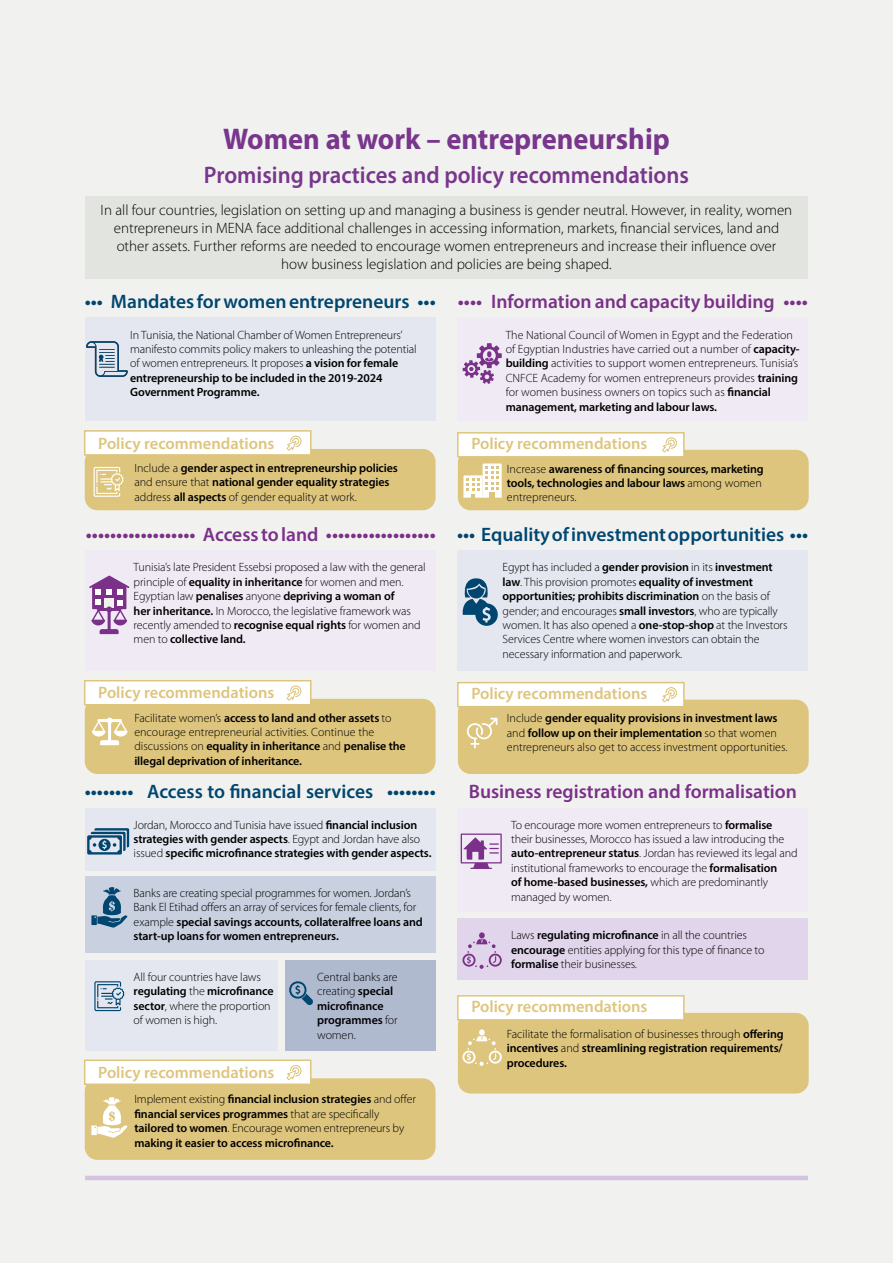
<style>
.page{position:relative;width:893px;height:1263px;background:#f1f2f0}
.page>*{position:absolute;margin:0;border:0;box-sizing:border-box;transform-origin:0 0}
.t1{font:700 30px "Myriad Pro";color:#78368c;scale:.95 1}
.t2{font:600 24px "Myriad Pro";color:#78368c;scale:.95 1}
.t3{font:600 19.5px "Myriad Pro";color:#7b3089}
.t4{font:600 19.5px "Myriad Pro";color:#004670}
.t5{font:600 16.5px "Myriad Pro";color:#dec57d}
.t6{font:300 15px/18px "Myriad Pro";color:#000;text-align:center}
.t7{font:300 12px/14.4px "Myriad Pro";letter-spacing:-.01em;color:#000}
.t8{font:600 12px/14.4px "Myriad Pro";letter-spacing:-.01em;color:#000}
.s1{font-weight:600}
.s2{font-weight:300}
</style>
<div class="page">
<div style="left:85px;top:197px;width:723px;height:82px;background:#e2e4e0"></div>
<div style="left:458px;top:318px;width:350px;height:103px;background:#f0eaf5"></div>
<div style="left:458px;top:808px;width:350px;height:103px;background:#f0eaf5"></div>
<div style="left:458px;top:918px;width:350px;height:62px;background:#e1d5eb"></div>
<div style="left:86px;top:551px;width:350px;height:120px;background:#f0eaf5"></div>
<div style="left:85px;top:318px;width:351px;height:103px;background:#e4e7ef"></div>
<div style="left:85px;top:808px;width:351px;height:62px;background:#e4e7ef"></div>
<div style="left:85px;top:876px;width:351px;height:77px;background:#c9d0df"></div>
<div style="left:85px;top:960px;width:192px;height:90px;background:#e4e7ef"></div>
<div style="left:285px;top:960px;width:151px;height:90px;background:#b0bacf"></div>
<div style="left:457px;top:551px;width:351px;height:120px;background:#e4e7ef"></div>
<div style="left:458px;top:450px;width:351px;height:60px;background:#dec57d;border-radius:13px"></div>
<div style="left:458px;top:700px;width:351px;height:74px;background:#dec57d;border-radius:13px"></div>
<div style="left:458px;top:1013px;width:351px;height:80px;background:#dec57d;border-radius:13px"></div>
<div style="left:85px;top:449px;width:351px;height:61px;background:#dec57d;border-radius:13px"></div>
<div style="left:85px;top:699px;width:351px;height:75px;background:#dec57d;border-radius:13px"></div>
<div style="left:85px;top:1078px;width:351px;height:82px;background:#dec57d;border-radius:13px"></div>
<div style="left:84px;top:430px;width:227px;height:26px;background:#fff;border:2px solid #dec57d"></div>
<div style="left:84px;top:680px;width:227px;height:25px;background:#fff;border:2px solid #dec57d"></div>
<div style="left:84px;top:1059px;width:227px;height:26px;background:#fff;border:2px solid #dec57d"></div>
<div style="left:457px;top:432px;width:228px;height:26px;background:#fff;border:2px solid #dec57d"></div>
<div style="left:457px;top:682px;width:228px;height:25px;background:#fff;border:2px solid #dec57d"></div>
<div style="left:457px;top:995px;width:228px;height:25px;background:#fff;border:2px solid #dec57d"></div>
<svg style="left:662px;top:437px;width:15px;height:16px"></svg>
<svg style="left:662px;top:687px;width:15px;height:16px"></svg>
<svg style="left:286px;top:436px;width:15px;height:15px"></svg>
<svg style="left:286px;top:686px;width:15px;height:15px"></svg>
<svg style="left:286px;top:1065px;width:15px;height:15px"></svg>
<svg style="left:462px;top:578px;width:36px;height:48px"></svg>
<svg style="left:91px;top:887px;width:36px;height:40px"></svg>
<svg style="left:91px;top:1097px;width:36px;height:40px"></svg>
<svg style="left:94px;top:981px;width:30px;height:30px"></svg>
<svg style="left:463px;top:343px;width:39px;height:41px"></svg>
<svg style="left:463px;top:463px;width:39px;height:35px"></svg>
<svg style="left:87px;top:828px;width:42px;height:26px"></svg>
<svg style="left:461px;top:833px;width:41px;height:36px"></svg>
<svg style="left:289px;top:981px;width:24px;height:24px"></svg>
<svg style="left:462px;top:932px;width:40px;height:37px"></svg>
<svg style="left:462px;top:1029px;width:40px;height:37px"></svg>
<svg style="left:94px;top:467px;width:29px;height:30px"></svg>
<svg style="left:86px;top:341px;width:42px;height:36px"></svg>
<svg style="left:467px;top:718px;width:30px;height:30px"></svg>
<svg style="left:92px;top:718px;width:36px;height:27px"></svg>
<svg style="left:89px;top:575px;width:40px;height:59px"></svg>
<hr style="left:85px;top:1176px;width:723px;height:4px;background:#d3c2e0">
<h1 class="t1" style="left:223px;top:119px;width:472px">Women at work – entrepreneurship</h1>
<h2 class="t2" style="left:204px;top:160px;width:512px">Promising practices and policy recommendations</h2>
<p class="t6" style="left:101px;top:201px;width:693px">In all four countries, legislation on setting up and managing a business is gender neutral. However, in reality, women entrepreneurs in MENA face additional challenges in accessing information, markets, financial services, land and other assets. Further reforms are needed to encourage women entrepreneurs and increase their influence over<br>how business legislation and policies are being shaped.</p>
<h3 class="t4" style="left:85px;top:289px;width:353px">••• Mandates for women entrepreneurs •••</h3>
<h3 class="t3" style="left:458px;top:289px;width:352px">•••• Information and capacity building ••••</h3>
<p class="t7" style="left:130px;top:327px;width:288px">In Tunisia, the National Chamber of Women Entrepreneurs’ manifesto commits policy makers to unleashing the potential of women entrepreneurs. It proposes <span class="s1">a vision for female entrepreneurship to be included in the 2019-2024<br>Government Programme.</span></p>
<p class="t7" style="left:506px;top:327px;width:295px">The National Council of Women in Egypt and the Federation of Egyptian Industries have carried out a number of <span class="s1">capacity&shy;building</span> activities to support women entrepreneurs. Tunisia’s CNFCE Academy for women entrepreneurs provides <span class="s1">training </span>for women business owners on topics such as <span class="s1">financial management, marketing and labour laws.</span></p>
<h3 class="t5" style="left:98px;top:432px;width:178px">Policy recommendations</h3>
<h3 class="t5" style="left:471px;top:433px;width:178px">Policy recommendations</h3>
<p class="t8" style="left:134px;top:460px;width:265px"><span class="s2">Include a</span> gender aspect in entrepreneurship policies <span class="s2">and ensure that</span> national gender equality strategies <span class="s2">address</span> all aspects <span class="s2">of gender equality at work.</span></p>
<p class="t8" style="left:507px;top:461px;width:258px"><span class="s2">Increase</span> awareness of financing sources, marketing tools, technologies and labour laws <span class="s2">among women entrepreneurs.</span></p>
<h3 class="t3" style="left:86px;top:522px;width:351px">•••••••••••••••••• Access to land ••••••••••••••••••</h3>
<h3 class="t4" style="left:457px;top:522px;width:353px">••• Equality of investment opportunities •••</h3>
<p class="t7" style="left:134px;top:560px;width:293px">Tunisia’s late President Essebsi proposed a law with the general principle of <span class="s1">equality in inheritance</span> for women and men.<br>Egyptian law <span class="s1">penalises</span> anyone <span class="s1">depriving a woman of<br>her inheritance.</span> In Morocco, the legislative framework was recently amended to <span class="s1">recognise equal rights</span> for women and men to <span class="s1">collective land.</span></p>
<p class="t7" style="left:503px;top:560px;width:286px">Egypt has included a <span class="s1">gender provision</span> in its <span class="s1">investment law</span>. This provision promotes <span class="s1">equality of investment opportunities; prohibits discrimination</span> on the basis of gender; and encourages <span class="s1">small investors</span>, who are typically women. It has also opened a <span class="s1">one-stop-shop</span> at the Investors Services Centre where women investors can obtain the necessary information and paperwork.</p>
<h3 class="t5" style="left:98px;top:682px;width:178px">Policy recommendations</h3>
<h3 class="t5" style="left:471px;top:683px;width:178px">Policy recommendations</h3>
<p class="t8" style="left:134px;top:710px;width:273px"><span class="s2">Facilitate women’s</span> access to land and other assets <span class="s2">to encourage entrepreneurial activities. Continue the discussions on</span> equality in inheritance <span class="s2">and</span> penalise the illegal deprivation of inheritance.</p>
<p class="t7" style="left:507px;top:711px;width:282px">Include <span class="s1">gender equality provisions in investment laws </span>and <span class="s1">follow up on their implementation</span> so that women entrepreneurs also get to access investment opportunities.</p>
<h3 class="t4" style="left:85px;top:779px;width:353px">•••••••• Access to financial services ••••••••</h3>
<h3 class="t3" style="left:469px;top:779px;width:330px">Business registration and formalisation</h3>
<p class="t8" style="left:134px;top:817px;width:299px"><span class="s2">Jordan, Morocco and Tunisia have issued</span> financial inclusion strategies with gender aspects<span class="s2">. Egypt and Jordan have also issued</span> specific microfinance strategies with gender aspects.</p>
<p class="t7" style="left:134px;top:885px;width:291px">Banks are creating special programmes for women. Jordan’s Bank El Etihad offers an array of services for female clients, for example <span class="s1">special savings accounts, collateralfree loans and start-up loans for women entrepreneurs.</span></p>
<p class="t7" style="left:134px;top:969px;width:141px">All four countries have laws <span class="s1">regulating</span> the <span class="s1">microfinance sector</span>, where the proportion of women is high.</p>
<p class="t7" style="left:317px;top:969px;width:82px">Central banks are creating <span class="s1">special microfinance programmes</span> for women.</p>
<h3 class="t5" style="left:98px;top:1062px;width:178px">Policy recommendations</h3>
<p class="t7" style="left:511px;top:817px;width:288px">To encourage more women entrepreneurs to <span class="s1">formalise<br></span>their businesses, Morocco has issued a law introducing the <span class="s1">auto-entrepreneur status</span>. Jordan has reviewed its legal and institutional frameworks to encourage the <span class="s1">formalisation<br>of home-based businesses,</span> which are predominantly managed by women.</p>
<p class="t7" style="left:511px;top:928px;width:255px">Laws <span class="s1">regulating microfinance</span> in all the countries <span class="s1">encourage</span> entities applying for this type of finance to <span class="s1">formalise</span> their businesses.</p>
<h3 class="t5" style="left:471px;top:996px;width:178px">Policy recommendations</h3>
<p class="t8" style="left:507px;top:1026px;width:278px;text-align:justify"><span class="s2">Facilitate the formalisation of businesses through</span> offering incentives <span class="s2">and</span> streamlining registration requirements/ procedures.</p>
<p class="t8" style="left:134px;top:1092px;width:283px"><span class="s2">Implement existing</span> financial inclusion strategies <span class="s2">and offer </span>financial services programmes <span class="s2">that are specifically </span>tailored to women<span class="s2">. Encourage women entrepreneurs by </span>making it easier to access microfinance.</p>
</div>
